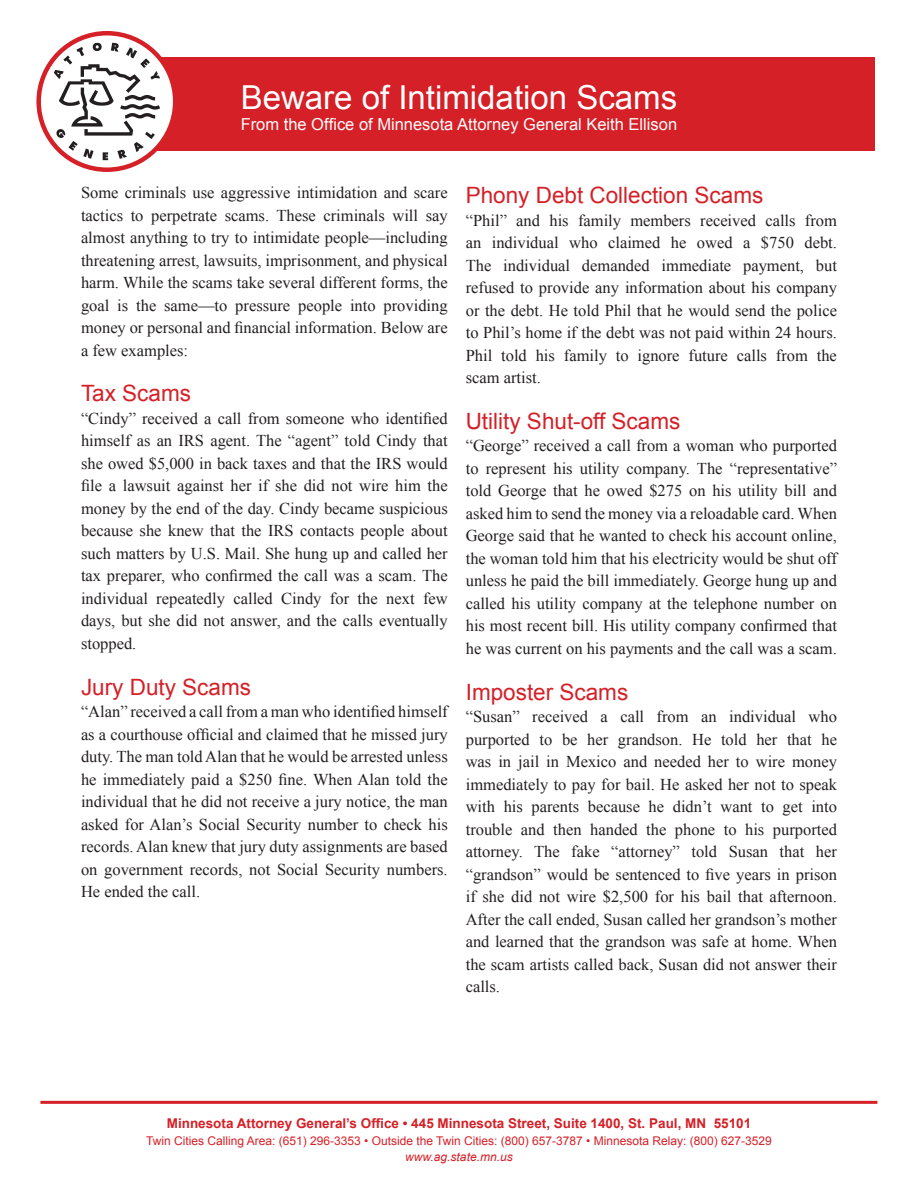
<style>
.page{position:relative;width:918px;height:1188px;background:#fff}
.page>*{position:absolute;margin:0;border:0;box-sizing:border-box;transform-origin:0 0}
.h1{font:33px "Arial";color:#fff}
.h2{font:22.5px "Arial";color:#d52027}
.p_1{font:16.5px/22.5px "Times New Roman";color:#231f20;text-align:justify}
.p{font:16.5px/22.5px "Times New Roman";color:#231f20;text-align:justify}
.t1{font:16.5px "Arial";color:#fff}
.t2{font:700 13.5px "Arial";color:#d52027}
.t3{font:12px/16.5px "Arial";color:#d52027;text-align:center}
.s1{font-style:italic}
</style>
<div class="page">
<div style="left:60px;top:57px;width:815px;height:93px;background:#d52027"></div>
<svg style="left:39px;top:33px;width:136px;height:137px"></svg>
<svg style="left:54px;top:43px;width:106px;height:117px"></svg>
<div style="left:36px;top:31px;width:141px;height:141px;border:4px solid #d52027;border-radius:50%"></div>
<hr style="left:40px;top:1101px;width:837px;height:3px;background:#d52027">
<h1 class="h1" style="left:241px;top:75px;width:438px">Beware of Intimidation Scams</h1>
<p class="t1" style="left:241px;top:113px;width:438px">From the Office of Minnesota Attorney General Keith Ellison</p>
<p class="p" style="left:81px;top:181px;width:368px">Some criminals use aggressive intimidation and scare tactics to perpetrate scams. These criminals will say almost anything to try to intimidate people—including threatening arrest, lawsuits, imprisonment, and physical harm. While the scams take several different forms, the goal is the same—to pressure people into providing money or personal and financial information. Below are a few examples:</p>
<h2 class="h2" style="left:81px;top:379px;width:112px">Tax Scams</h2>
<p class="p_1" style="left:81px;top:407px;width:368px">“Cindy” received a call from someone who identified himself as an IRS agent. The “agent” told Cindy that she owed $5,000 in back taxes and that the IRS would file a lawsuit against her if she did not wire him the money by the end of the day. Cindy became suspicious because she knew that the IRS contacts people about such matters by U.S. Mail. She hung up and called her tax preparer, who confirmed the call was a scam. The individual repeatedly called Cindy for the next few days, but she did not answer, and the calls eventually stopped.</p>
<h2 class="h2" style="left:81px;top:672px;width:172px">Jury Duty Scams</h2>
<p class="p_1" style="left:81px;top:700px;width:368px">“Alan” received a call from a man who identified himself as a courthouse official and claimed that he missed jury duty. The man told Alan that he would be arrested unless he immediately paid a $250 fine. When Alan told the individual that he did not receive a jury notice, the man asked for Alan’s Social Security number to check his records. Alan knew that jury duty assignments are based on government records, not Social Security numbers.<br>He ended the call.</p>
<h2 class="h2" style="left:466px;top:180px;width:299px">Phony Debt Collection Scams</h2>
<p class="p_1" style="left:466px;top:209px;width:373px">“Phil” and his family members received calls from an individual who claimed he owed a $750 debt.<br>The individual demanded immediate payment, but refused to provide any information about his company or the debt. He told Phil that he would send the police to Phil’s home if the debt was not paid within 24 hours.<br>Phil told his family to ignore future calls from the scam artist.</p>
<h2 class="h2" style="left:466px;top:406px;width:216px">Utility Shut-off Scams</h2>
<p class="p_1" style="left:466px;top:434px;width:373px">“George” received a call from a woman who purported to represent his utility company. The “representative” told George that he owed $275 on his utility bill and asked him to send the money via a reloadable card. When George said that he wanted to check his account online, the woman told him that his electricity would be shut off unless he paid the bill immediately. George hung up and called his utility company at the telephone number on his most recent bill. His utility company confirmed that he was current on his payments and the call was a scam.</p>
<h2 class="h2" style="left:466px;top:677px;width:164px">Imposter Scams</h2>
<p class="p_1" style="left:466px;top:705px;width:373px">“Susan” received a call from an individual who purported to be her grandson. He told her that he was in jail in Mexico and needed her to wire money immediately to pay for bail. He asked her not to speak with his parents because he didn’t want to get into trouble and then handed the phone to his purported attorney. The fake “attorney” told Susan that her “grandson” would be sentenced to five years in prison if she did not wire $2,500 for his bail that afternoon.<br>After the call ended, Susan called her grandson’s mother and learned that the grandson was safe at home. When the scam artists called back, Susan did not answer their calls.</p>
<p class="t2" style="left:167px;top:1115px;width:586px">Minnesota Attorney General’s Office • 445 Minnesota Street, Suite 1400, St. Paul, MN 55101</p>
<p class="t3" style="left:146px;top:1133px;width:627px">Twin Cities Calling Area: (651) 296-3353 • Outside the Twin Cities: (800) 657-3787 • Minnesota Relay: (800) 627-3529 <span class="s1">www.ag.state.mn.us</span></p>
</div>
